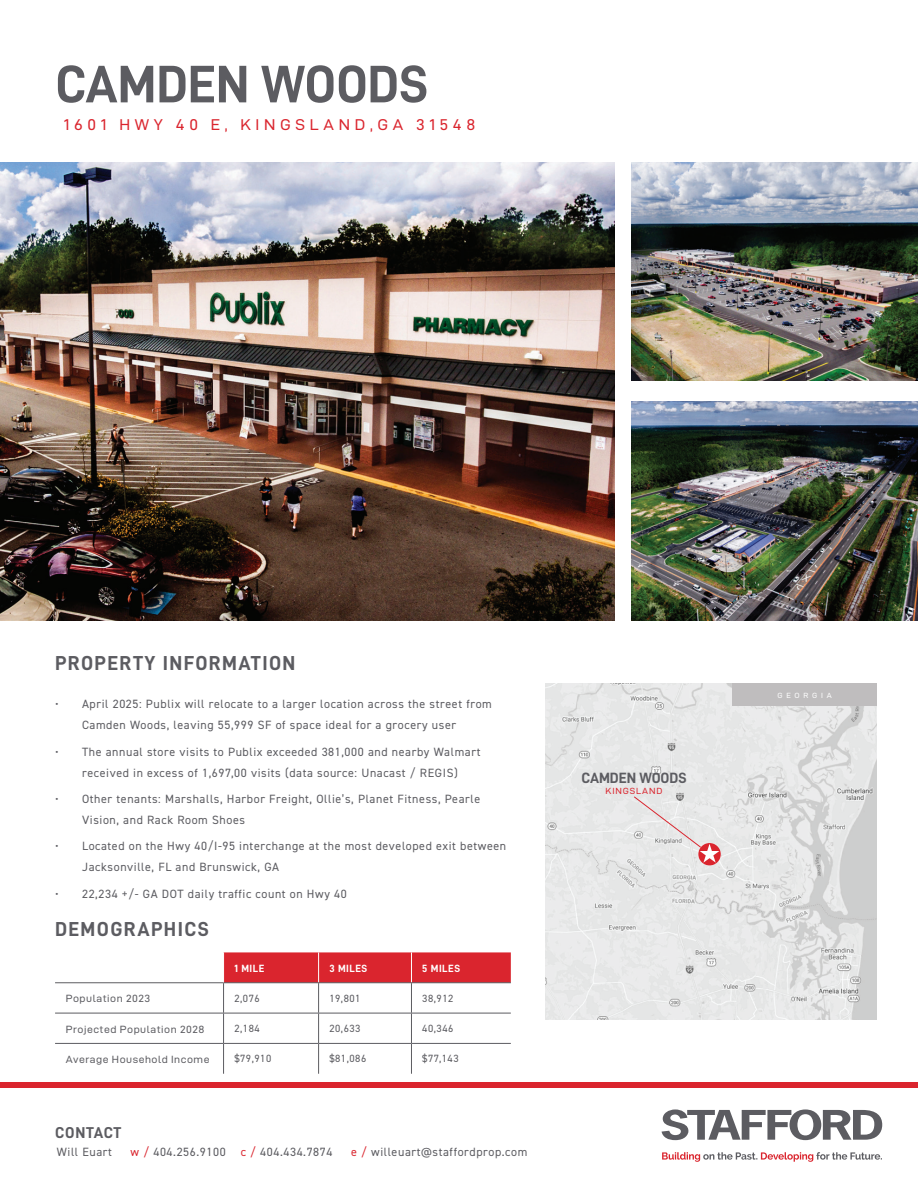
<style>
.page{position:relative;width:918px;height:1188px;background:#fff}
.page>*{position:absolute;margin:0;border:0;box-sizing:border-box;transform-origin:0 0}
.t1{font:52.95px "D DIN Bold";color:#5c5c61}
.t2{font:20.25px "D DIN Bold";letter-spacing:.07em;color:#5c5c61}
.t3{font:15.75px "D DIN Bold";letter-spacing:.03em;color:#5c5c61}
.t4{font:15.6px "D DIN Exp";letter-spacing:.3em;color:#da252e}
.t5{font:15px "D DIN Bold";color:#5c5c61}
.t6{font:12px/21px "DIN2014";letter-spacing:.05em;color:#5c5c61}
.t7{font:10.5px "D DIN Exp";letter-spacing:.05em;color:#5c5c61}
.t8{font:10.5px "DIN2014";letter-spacing:.05em;color:#5c5c61}
.t9{font:10.5px "D DIN Bold";letter-spacing:.05em;color:#fff}
.t10{font:9px "D DIN Exp";letter-spacing:.1em;color:#da252e}
.t11{font:7.5px "D DIN Exp";letter-spacing:.5em;color:#fff}
.s1{color:#da252e}
</style>
<div class="page">
<img style="left:546px;top:683px;width:331px;height:337px">
<div style="left:732px;top:679px;width:149px;height:27px;background:#bfbdbe"></div>
<svg style="left:633px;top:796px;width:88px;height:69px;background:#e6dcdc"></svg>
<div style="left:877px;top:665px;width:35px;height:386px;background:#fff"></div>
<div style="left:0;top:1082px;width:918px;height:6px;background:#da252e"></div>
<div style="left:224px;top:952px;width:287px;height:30px;background:#da252e"></div>
<hr style="left:55px;top:982px;width:169px;height:1px;background:#5c5c61">
<hr style="left:223px;top:983px;width:1px;height:30px;background:#5c5c61">
<hr style="left:318px;top:983px;width:1px;height:30px;background:#5c5c61">
<hr style="left:411px;top:983px;width:1px;height:30px;background:#5c5c61">
<hr style="left:55px;top:1013px;width:169px;height:1px;background:#5c5c61">
<hr style="left:224px;top:1013px;width:95px;height:1px;background:#5c5c61">
<hr style="left:223px;top:1013px;width:1px;height:30px;background:#5c5c61">
<hr style="left:319px;top:1013px;width:92px;height:1px;background:#5c5c61">
<hr style="left:318px;top:1013px;width:1px;height:30px;background:#5c5c61">
<hr style="left:411px;top:1013px;width:100px;height:1px;background:#5c5c61">
<hr style="left:411px;top:1013px;width:1px;height:30px;background:#5c5c61">
<hr style="left:55px;top:1043px;width:169px;height:1px;background:#5c5c61">
<hr style="left:224px;top:1043px;width:95px;height:1px;background:#5c5c61">
<hr style="left:223px;top:1044px;width:1px;height:30px;background:#5c5c61">
<hr style="left:319px;top:1043px;width:92px;height:1px;background:#5c5c61">
<hr style="left:318px;top:1044px;width:1px;height:30px;background:#5c5c61">
<hr style="left:411px;top:1043px;width:100px;height:1px;background:#5c5c61">
<hr style="left:411px;top:1044px;width:1px;height:30px;background:#5c5c61">
<hr style="left:318px;top:952px;width:1px;height:30px;background:#fff">
<hr style="left:411px;top:952px;width:1px;height:30px;background:#fff">
<hr style="left:224px;top:982px;width:95px;height:1px;background:#5c5c61">
<hr style="left:319px;top:982px;width:92px;height:1px;background:#5c5c61">
<hr style="left:411px;top:982px;width:100px;height:1px;background:#5c5c61">
<div style="left:501px;top:648px;width:392px;height:34px;background:#fff"></div>
<img style="left:0;top:162px;width:614px;height:459px">
<img style="left:631px;top:401px;width:287px;height:220px">
<img style="left:631px;top:162px;width:287px;height:218px">
<svg style="left:662px;top:1109px;width:220px;height:31px"></svg>
<svg style="left:662px;top:1152px;width:220px;height:10px"></svg>
<h1 class="t1" style="left:55px;top:55px;width:375px">CAMDEN WOODS</h1>
<h3 class="t4" style="left:64px;top:116px;width:413px">1601 HWY 40 E, KINGSLAND,GA 31548</h3>
<h2 class="t2" style="left:55px;top:652px;width:242px">PROPERTY INFORMATION</h2>
<p class="t6" style="left:82px;top:693px;width:411px;text-indent:-27px">• April 2025: Publix will relocate to a larger location across the street from<br>Camden Woods, leaving 55,999 SF of space ideal for a grocery user</p>
<p class="t6" style="left:55px;top:741px;width:427px;text-align:center">• The annual store visits to Publix exceeded 381,000 and nearby Walmart received in excess of 1,697,00 visits (data source: Unacast / REGIS)</p>
<p class="t6" style="left:82px;top:788px;width:400px;text-indent:-27px">• Other tenants: Marshalls, Harbor Freight, Ollie’s, Planet Fitness, Pearle<br>Vision, and Rack Room Shoes</p>
<p class="t6" style="left:82px;top:836px;width:426px;text-indent:-27px">• Located on the Hwy 40/I-95 interchange at the most developed exit between<br>Jacksonville, FL and Brunswick, GA</p>
<p class="t6" style="left:55px;top:883px;width:293px">• 22,234 +/- GA DOT daily traffic count on Hwy 40</p>
<h2 class="t2" style="left:55px;top:918px;width:156px">DEMOGRAPHICS</h2>
<p class="t9" style="left:234px;top:963px;width:32px">1 MILE</p>
<p class="t9" style="left:329px;top:963px;width:39px">3 MILES</p>
<p class="t9" style="left:422px;top:963px;width:39px">5 MILES</p>
<p class="t7" style="left:66px;top:993px;width:86px">Population 2023</p>
<p class="t8" style="left:234px;top:992px;width:27px">2,076</p>
<p class="t8" style="left:329px;top:992px;width:33px">19,801</p>
<p class="t8" style="left:422px;top:992px;width:33px">38,912</p>
<p class="t7" style="left:66px;top:1023px;width:140px">Projected Population 2028</p>
<p class="t8" style="left:234px;top:1022px;width:27px">2,184</p>
<p class="t8" style="left:329px;top:1022px;width:33px">20,633</p>
<p class="t8" style="left:422px;top:1022px;width:33px">40,346</p>
<p class="t7" style="left:66px;top:1054px;width:145px">Average Household Income</p>
<p class="t8" style="left:234px;top:1052px;width:38px">$79,910</p>
<p class="t8" style="left:329px;top:1052px;width:38px">$81,086</p>
<p class="t8" style="left:422px;top:1052px;width:38px">$77,143</p>
<h3 class="t3" style="left:55px;top:1124px;width:68px">CONTACT</h3>
<p class="t6" style="left:57px;top:1142px;width:57px">Will Euart</p>
<p class="t6" style="left:131px;top:1142px;width:97px"><span class="s1">w /</span> 404.256.9100</p>
<p class="t6" style="left:241px;top:1142px;width:93px"><span class="s1">c /</span> 404.434.7874</p>
<p class="t6" style="left:351px;top:1142px;width:178px"><span class="s1">e /</span> willeuart@staffordprop.com</p>
<p class="t5" style="left:582px;top:770px;width:107px">CAMDEN WOODS</p>
<p class="t10" style="left:606px;top:786px;width:58px">KINGSLAND</p>
<p class="t11" style="left:778px;top:691px;width:56px">GEORGIA</p>
</div>
